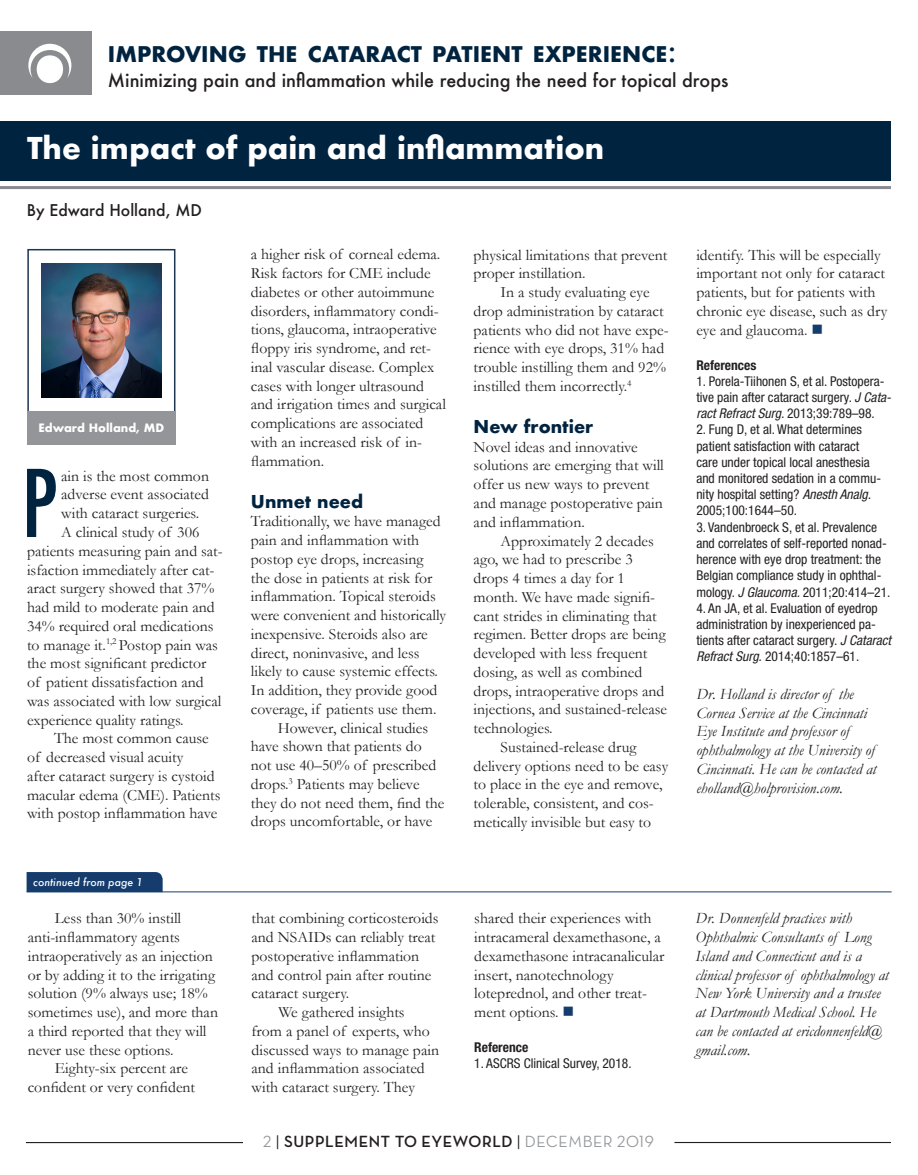
<style>
.page{position:relative;width:918px;height:1175px;background:#fff}
.page>*{position:absolute;margin:0;border:0;box-sizing:border-box;transform-origin:0 0}
.Main_Text_Garamond-F{font:500 condensed 90.3px "Futura";color:#002340}
.SECTION_HEADER_Left{font:700 29.25px "Futura";color:#fff}
.Supplement_Title_Bol{font:700 21px "Futura";color:#002340}
.Supplement_Title_Bol-2{font:500 18px "Futura";color:#231f20}
.SUBHEAD{font:700 17.25px "Futura";color:#002340}
.Folio-Neutra_Full_Pa{font:700 16.5px "Neutra Disp";letter-spacing:.04em;color:#231f20}
.Main_Text_Garamond{font:15.75px/18.8px "Garamond";color:#231f20}
.Main_Text_Garamond-2{font:italic 15.75px/18.8px "Garamond";color:#231f20}
.Main_Text_Garamond-F-2{font:15.75px "Garamond";color:#231f20}
.BYLINE_Left{font:500 15.75px "Futura";color:#231f20}
.CONTACT_NEW{font:condensed 13.5px/16.2px "Helvetica Neue LT Std";color:#231f20}
.CONTACT_NEW-2{font:700 condensed 13.5px "Helvetica Neue LT Std";color:#231f20}
.Bio_Doctor_s_Name{font:700 11.25px "Futura";color:#fff}
.continued_left__Regu{font:italic 500 10.5px "Futura";color:#fff}
.s1{font-weight:500;font-size:30px}
.s2{color:#143d6e}
.s3{font-style:italic}
.s4{font-family:"Neutra Disp Medium Alt";font-weight:400;color:#939598}
.s5{font-family:"Neutra Disp Medium Alt";font-weight:400}
</style>
<div class="page">
<div style="left:0;top:31px;width:92px;height:63px;background:#8a8b8f"></div>
<div style="left:37px;top:55px;width:26px;height:28px;background:#fff;border-radius:50%"></div>
<svg style="left:28px;top:44px;width:43px;height:34px"></svg>
<hr style="left:26px;top:1142px;width:217px;height:1px;background:#231f20">
<hr style="left:674px;top:1141px;width:217px;height:2px;background:#231f20">
<div style="left:27px;top:249px;width:148px;height:178px;border:2px solid #1c3551"></div>
<img style="left:42px;top:263px;width:119px;height:135px">
<div style="left:27px;top:411px;width:148px;height:33px;background:#949598"></div>
<div style="left:0;top:122px;width:891px;height:59px;background:#002340"></div>
<div style="left:27px;top:872px;width:136px;height:19px;background:#163c6d"></div>
<hr style="left:27px;top:891px;width:865px;height:1px;background:#163c6d">
<hr style="left:0;top:186px;width:891px;height:3px;background:#8a8b8f">
<p class="Supplement_Title_Bol" style="left:108px;top:39px;width:570px">IMPROVING THE CATARACT PATIENT EXPERIENCE<span class="s1">:</span></p>
<p class="Supplement_Title_Bol-2" style="left:108px;top:68px;width:622px">Minimizing pain and inflammation while reducing the need for topical drops</p>
<p class="SECTION_HEADER_Left" style="left:27px;top:127px;width:579px">The impact of pain and inflammation</p>
<p class="BYLINE_Left" style="left:27px;top:199px;width:177px">By Edward Holland, MD</p>
<p class="Bio_Doctor_s_Name" style="left:38px;top:419px;width:128px">Edward Holland, MD</p>
<p class="Main_Text_Garamond-F" style="left:22px;top:446px;width:37px">P</p>
<p class="Main_Text_Garamond-F-2" style="left:61px;top:466px;width:149px">ain is the most common</p>
<p class="Main_Text_Garamond-F-2" style="left:61px;top:485px;width:149px">adverse event associated</p>
<p class="Main_Text_Garamond-F-2" style="left:61px;top:504px;width:139px">with cataract surgeries.</p>
<p class="Main_Text_Garamond-F-2" style="left:61px;top:522px;width:140px">A clinical study of 306</p>
<p class="Main_Text_Garamond-F-2" style="left:27px;top:541px;width:197px">patients measuring pain and sat-</p>
<p class="Main_Text_Garamond-F-2" style="left:27px;top:560px;width:189px">isfaction immediately after cat-</p>
<p class="Main_Text_Garamond-F-2" style="left:27px;top:579px;width:189px">aract surgery showed that 37%</p>
<p class="Main_Text_Garamond-F-2" style="left:27px;top:597px;width:189px">had mild to moderate pain and</p>
<p class="Main_Text_Garamond-F-2" style="left:27px;top:616px;width:188px">34% required oral medications</p>
<p class="Main_Text_Garamond-F-2" style="left:27px;top:635px;width:192px">to manage it.<sup>1,2</sup> Postop pain was</p>
<p class="Main_Text_Garamond-F-2" style="left:27px;top:654px;width:181px">the most significant predictor</p>
<p class="Main_Text_Garamond-F-2" style="left:27px;top:672px;width:178px">of patient dissatisfaction and</p>
<p class="Main_Text_Garamond-F-2" style="left:27px;top:691px;width:196px">was associated with low surgical</p>
<p class="Main_Text_Garamond-F-2" style="left:27px;top:710px;width:158px">experience quality ratings.</p>
<p class="Main_Text_Garamond" style="left:27px;top:729px;width:195px;text-indent:27px">The most common cause of decreased visual acuity<br>after cataract surgery is cystoid macular edema (CME). Patients with postop inflammation have</p>
<p class="continued_left__Regu" style="left:33px;top:875px;width:111px">continued from page 1</p>
<p class="Main_Text_Garamond" style="left:28px;top:908px;width:192px;text-indent:27px">Less than 30% instill anti-inflammatory agents intraoperatively as an injection or by adding it to the irrigating solution (9% always use; 18% sometimes use), and more than a third reported that they will never use these options.</p>
<p class="Main_Text_Garamond" style="left:28px;top:1058px;width:169px;text-indent:27px">Eighty-six percent are confident or very confident</p>
<p class="Main_Text_Garamond" style="left:251px;top:245px;width:197px">a higher risk of corneal edema.<br>Risk factors for CME include diabetes or other autoimmune disorders, inflammatory condi&shy;tions, glaucoma, intraoperative floppy iris syndrome, and ret&shy;inal vascular disease. Complex cases with longer ultrasound and irrigation times and surgical complications are associated with an increased risk of in&shy;flammation.</p>
<p class="SUBHEAD" style="left:251px;top:488px;width:114px">Unmet need</p>
<p class="Main_Text_Garamond" style="left:251px;top:512px;width:197px">Traditionally, we have managed pain and inflammation with postop eye drops, increasing the dose in patients at risk for inflammation. Topical steroids were convenient and historically inexpensive. Steroids also are direct, noninvasive, and less likely to cause systemic effects.<br>In addition, they provide good coverage, if patients use them.</p>
<p class="Main_Text_Garamond" style="left:251px;top:718px;width:195px;text-indent:27px">However, clinical studies have shown that patients do not use 40–50% of prescribed drops.<sup>3</sup> Patients may believe they do not need them, find the drops uncomfortable, or have</p>
<p class="Main_Text_Garamond" style="left:474px;top:245px;width:195px">physical limitations that prevent proper instillation.</p>
<p class="Main_Text_Garamond" style="left:474px;top:283px;width:197px;text-indent:27px">In a study evaluating eye drop administration by cataract patients who did not have expe&shy;rience with eye drops, 31% had trouble instilling them and 92% instilled them incorrectly.<sup>4</sup></p>
<p class="SUBHEAD" style="left:474px;top:414px;width:121px">New frontier</p>
<p class="Main_Text_Garamond" style="left:474px;top:437px;width:192px">Novel ideas and innovative solutions are emerging that will offer us new ways to prevent and manage postoperative pain and inflammation.</p>
<p class="Main_Text_Garamond" style="left:474px;top:531px;width:195px;text-indent:27px">Approximately 2 decades ago, we had to prescribe 3 drops 4 times a day for 1 month. We have made signifi&shy;cant strides in eliminating that regimen. Better drops are being developed with less frequent dosing, as well as combined drops, intraoperative drops and injections, and sustained-release technologies.</p>
<p class="Main_Text_Garamond" style="left:474px;top:737px;width:196px;text-indent:27px">Sustained-release drug delivery options need to be easy to place in the eye and remove, tolerable, consistent, and cos&shy;metically invisible but easy to</p>
<p class="Main_Text_Garamond" style="left:696px;top:245px;width:193px">identify. This will be especially important not only for cataract patients, but for patients with chronic eye disease, such as dry eye and glaucoma. <span class="s2">■</span></p>
<p class="CONTACT_NEW-2" style="left:696px;top:356px;width:61px">References</p>
<p class="CONTACT_NEW" style="left:696px;top:373px;width:196px">1. Porela-Tiihonen S, et al. Postopera&shy;tive pain after cataract surgery. <span class="s3">J Cata&shy;ract Refract Surg.</span> 2013;39:789–98.</p>
<p class="CONTACT_NEW" style="left:696px;top:421px;width:186px">2. Fung D, et al. What determines patient satisfaction with cataract care under topical local anesthesia and monitored sedation in a commu&shy;nity hospital setting? <span class="s3">Anesth Analg.<br></span>2005;100:1644–50.</p>
<p class="CONTACT_NEW" style="left:696px;top:519px;width:196px">3. Vandenbroeck S, et al. Prevalence and correlates of self-reported nonad&shy;herence with eye drop treatment: the Belgian compliance study in ophthal&shy;mology. <span class="s3">J Glaucoma.</span> 2011;20:414–21.</p>
<p class="CONTACT_NEW" style="left:696px;top:600px;width:196px">4. An JA, et al. Evaluation of eyedrop administration by inexperienced pa&shy;tients after cataract surgery. <span class="s3">J Cataract Refract Surg.</span> 2014;40:1857–61.</p>
<p class="Main_Text_Garamond-2" style="left:696px;top:684px;width:182px">Dr. Holland is director of the<br>Cornea Service at the Cincinnati<br>Eye Institute and professor of ophthalmology at the University of<br>Cincinnati. He can be contacted at eholland@holprovision.com.</p>
<p class="Main_Text_Garamond" style="left:252px;top:908px;width:189px">that combining corticosteroids and NSAIDs can reliably treat postoperative inflammation and control pain after routine cataract surgery.</p>
<p class="Main_Text_Garamond" style="left:252px;top:1002px;width:189px;text-indent:27px">We gathered insights from a panel of experts, who discussed ways to manage pain and inflammation associated with cataract surgery. They</p>
<p class="Main_Text_Garamond" style="left:474px;top:908px;width:192px">shared their experiences with intracameral dexamethasone, a dexamethasone intracanalicular insert, nanotechnology loteprednol, and other treat&shy;ment options. <span class="s2">■</span></p>
<p class="CONTACT_NEW-2" style="left:474px;top:1039px;width:56px">Reference</p>
<p class="CONTACT_NEW" style="left:474px;top:1055px;width:159px">1. ASCRS Clinical Survey, 2018.</p>
<p class="Folio-Neutra_Full_Pa" style="left:263px;top:1132px;width:392px"><span class="s4">2</span> <span class="s5">|</span> SUPPLEMENT TO EYEWORLD <span class="s5">|</span> <span class="s4">DECEMBER 2019</span></p>
<p class="Main_Text_Garamond-2" style="left:696px;top:908px;width:195px">Dr. Donnenfeld practices with<br>Ophthalmic Consultants of Long<br>Island and Connecticut and is a clinical professor of ophthalmology at<br>New York University and a trustee at Dartmouth Medical School. He can be contacted at ericdonnenfeld@ gmail.com.</p>
</div>
